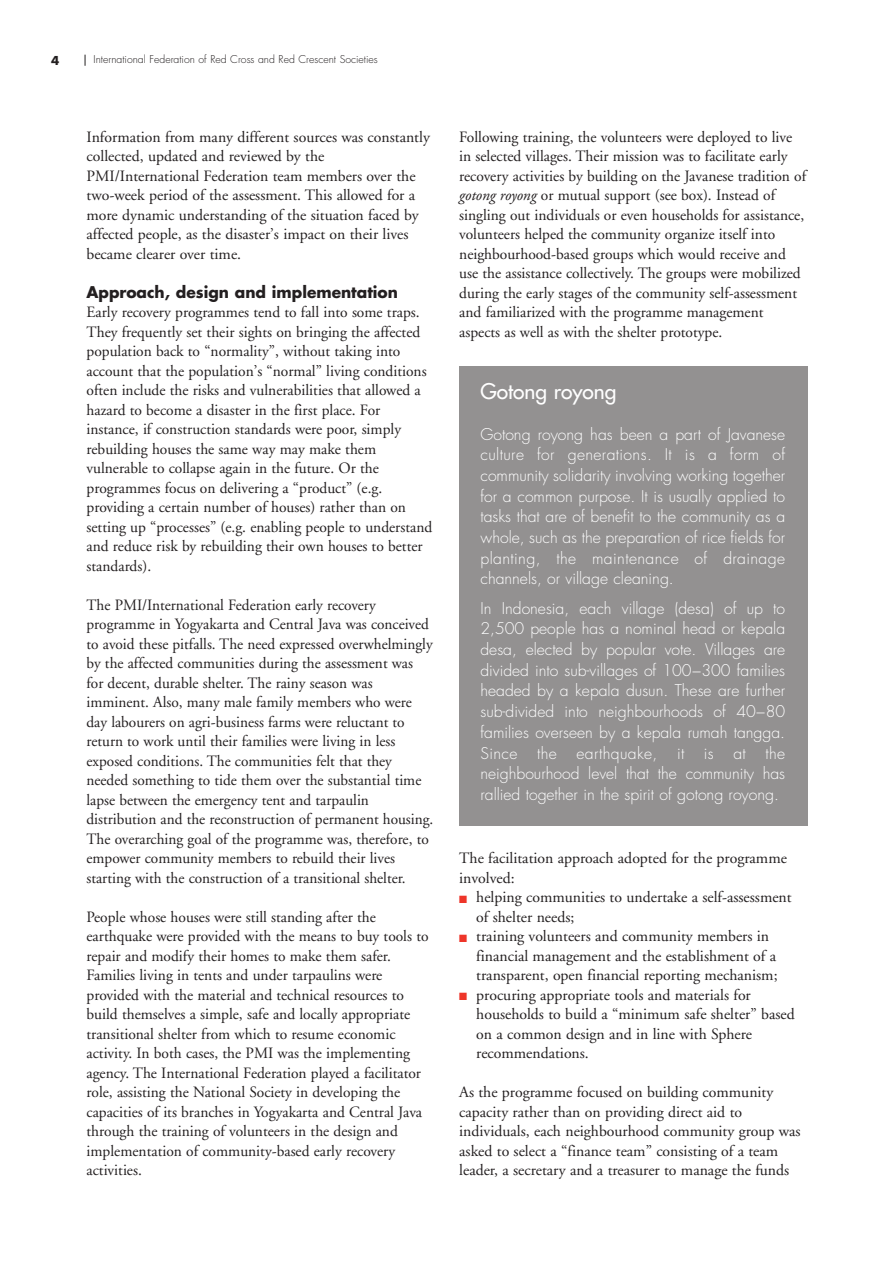
<style>
.page{position:relative;width:893px;height:1263px;background:#fff}
.page>*{position:absolute;margin:0;border:0;box-sizing:border-box;transform-origin:0 0}
.t1{font:21px "Futura";color:#fff}
.t2{font:15.75px/19.5px "Adobe Garamond";color:#231f20}
.t3{font:300 15.75px/20.7px "Futura";color:#fff;text-align:justify}
.t4{font:700 15.75px "Futura";color:#231f20}
.t5{font:700 12px "Futura";color:#231f20}
.t6{font:300 10.5px "Futura";color:#231f20}
.s1{font-style:italic}
.s2{color:#ee3529}
</style>
<div class="page">
<div style="left:459px;top:366px;width:349px;height:459px;background:#939191"></div>
<p class="t5" style="left:51px;top:55px;width:10px">4</p>
<p class="t6" style="left:94px;top:55px;width:286px">International Federation of Red Cross and Red Crescent Societies</p>
<p class="t2" style="left:87px;top:128px;width:345px">Information from many different sources was constantly collected, updated and reviewed by the PMI/International Federation team members over the two-week period of the assessment. This allowed for a more dynamic understanding of the situation faced by affected people, as the disaster’s impact on their lives became clearer over time.</p>
<p class="t4" style="left:87px;top:285px;width:313px">Approach, design and implementation</p>
<p class="t2" style="left:87px;top:304px;width:347px">Early recovery programmes tend to fall into some traps.<br>They frequently set their sights on bringing the affected population back to “normality”, without taking into account that the population’s “normal” living conditions often include the risks and vulnerabilities that allowed a hazard to become a disaster in the first place. For instance, if construction standards were poor, simply rebuilding houses the same way may make them vulnerable to collapse again in the future. Or the programmes focus on delivering a “product” (e.g. providing a certain number of houses) rather than on setting up “processes” (e.g. enabling people to understand and reduce risk by rebuilding their own houses to better standards).</p>
<p class="t2" style="left:87px;top:596px;width:348px">The PMI/International Federation early recovery programme in Yogyakarta and Central Java was conceived to avoid these pitfalls. The need expressed overwhelmingly by the affected communities during the assessment was for decent, durable shelter. The rainy season was imminent. Also, many male family members who were day labourers on agri-business farms were reluctant to return to work until their families were living in less exposed conditions. The communities felt that they needed something to tide them over the substantial time lapse between the emergency tent and tarpaulin distribution and the reconstruction of permanent housing.<br>The overarching goal of the programme was, therefore, to empower community members to rebuild their lives starting with the construction of a transitional shelter.</p>
<p class="t2" style="left:87px;top:908px;width:344px">People whose houses were still standing after the earthquake were provided with the means to buy tools to repair and modify their homes to make them safer.<br>Families living in tents and under tarpaulins were provided with the material and technical resources to build themselves a simple, safe and locally appropriate transitional shelter from which to resume economic activity. In both cases, the PMI was the implementing agency. The International Federation played a facilitator role, assisting the National Society in developing the capacities of its branches in Yogyakarta and Central Java through the training of volunteers in the design and implementation of community-based early recovery activities.</p>
<p class="t2" style="left:459px;top:128px;width:348px">Following training, the volunteers were deployed to live in selected villages. Their mission was to facilitate early recovery activities by building on the Javanese tradition of <span class="s1">gotong royong</span> or mutual support (see box). Instead of singling out individuals or even households for assistance, volunteers helped the community organize itself into neighbourhood-based groups which would receive and use the assistance collectively. The groups were mobilized during the early stages of the community self-assessment and familiarized with the programme management aspects as well as with the shelter prototype.</p>
<h1 class="t1" style="left:480px;top:381px;width:138px">Gotong royong</h1>
<p class="t3" style="left:480px;top:425px;width:306px">Gotong royong has been a part of Javanese culture for generations. It is a form of community solidarity involving working together for a common purpose. It is usually applied to tasks that are of benefit to the community as a whole, such as the preparation of rice fields for planting, the maintenance of drainage channels, or village cleaning.</p>
<p class="t3" style="left:480px;top:599px;width:306px">In Indonesia, each village (desa) of up to 2,500 people has a nominal head or kepala desa, elected by popular vote. Villages are divided into sub-villages of 100−300 families headed by a kepala dusun. These are further sub-divided into neighbourhoods of 40−80 families overseen by a kepala rumah tangga.<br>Since the earthquake, it is at the neighbourhood level that the community has rallied together in the spirit of gotong royong.</p>
<p class="t2" style="left:459px;top:850px;width:329px">The facilitation approach adopted for the programme involved:</p>
<p class="t2" style="left:476px;top:889px;width:317px;text-indent:-17px"><span class="s2">■</span> helping communities to undertake a self-assessment of shelter needs;</p>
<p class="t2" style="left:476px;top:928px;width:303px;text-indent:-17px"><span class="s2">■</span> training volunteers and community members in financial management and the establishment of a transparent, open financial reporting mechanism;</p>
<p class="t2" style="left:476px;top:986px;width:320px;text-indent:-17px"><span class="s2">■</span> procuring appropriate tools and materials for households to build a “minimum safe shelter” based on a common design and in line with Sphere recommendations.</p>
<p class="t2" style="left:459px;top:1084px;width:343px">As the programme focused on building community capacity rather than on providing direct aid to individuals, each neighbourhood community group was asked to select a “finance team” consisting of a team leader, a secretary and a treasurer to manage the funds</p>
</div>
